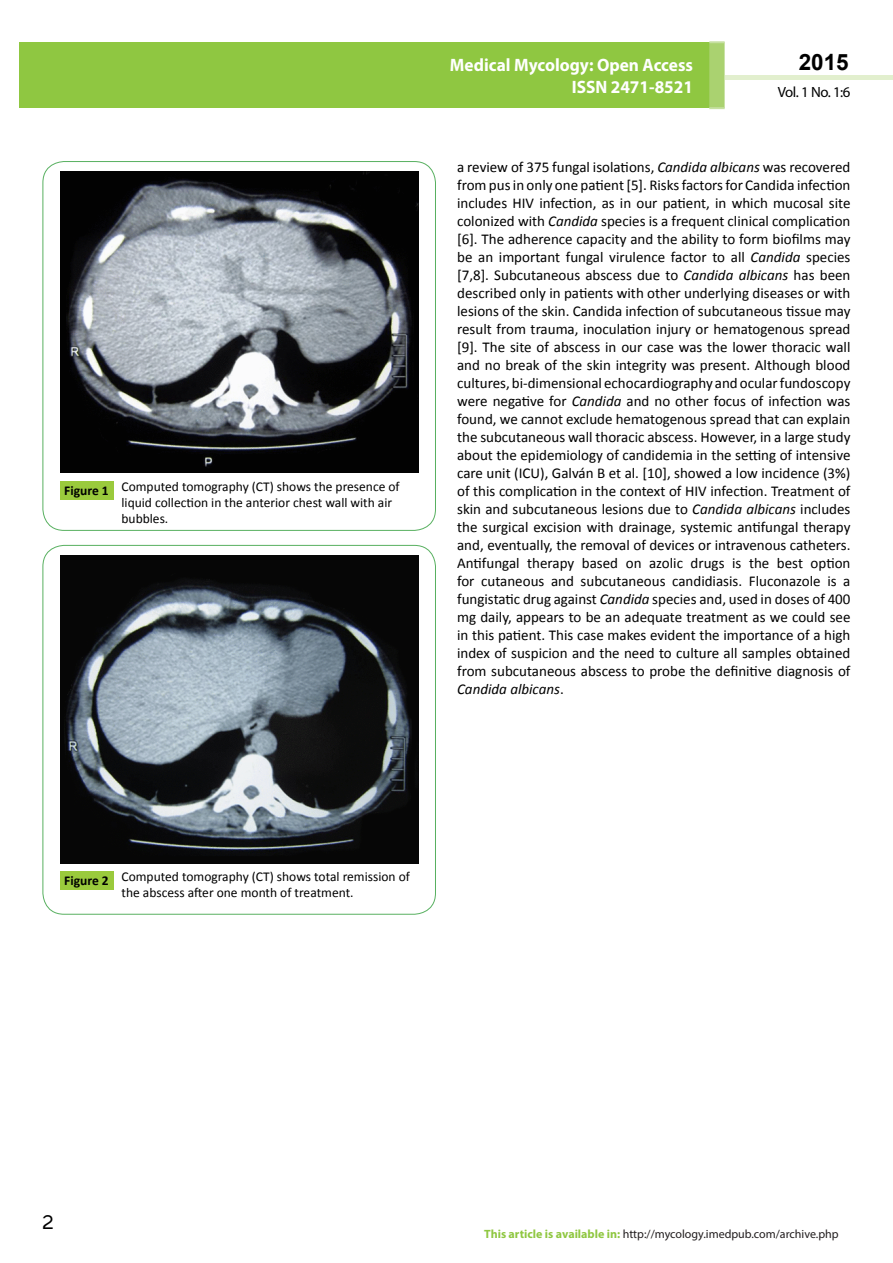
<style>
.page{position:relative;width:893px;height:1263px;background:#fff}
.page>*{position:absolute;margin:0;border:0;box-sizing:border-box;transform-origin:0 0}
.t1{font:25.5px "Tunga";color:#000}
.t2{font:700 22.5px "Arial";color:#000}
.t3{font:700 18px/21.6px "Myriad Pro";color:#fff;text-align:right;scale:.96 1}
.t4{font:15px/18px "Calibri";color:#000;text-align:justify}
.t5{font:14.85px "Myriad Pro";color:#000}
.t6{font:13.5px/16.2px "Calibri";color:#000}
.t7{font:700 13.5px "Calibri";color:#000}
.t8{font:12px "Myriad Pro";color:#221e1f}
.s1{font-style:italic}
.s2{font-weight:700;color:#8fc741}
</style>
<div class="page">
<hr style="left:725px;top:75px;width:168px;height:4px;background:#e2efce">
<div style="left:19px;top:42px;width:690px;height:66px;background:#8fc741"></div>
<div style="left:709px;top:42px;width:16px;height:66px;background:#aad270;border:1px solid #c6e0a1"></div>
<img style="left:60px;top:172px;width:358px;height:300px">
<div style="left:60px;top:481px;width:53px;height:19px;background:#9aca3c"></div>
<img style="left:60px;top:555px;width:358px;height:308px">
<div style="left:60px;top:871px;width:53px;height:18px;background:#9aca3c"></div>
<p class="t7" style="left:64px;top:482px;width:46px">Figure 1</p>
<p class="t6" style="left:122px;top:478px;width:280px">Computed tomography (CT) shows the presence of liquid collection in the anterior chest wall with air bubbles.</p>
<p class="t3" style="left:517px;top:53px;width:198px">ARCHIVOS DE MEDICINA<br>ISSN 1698-9465</p>
<h2 class="t2" style="left:799px;top:47px;width:52px">2015</h2>
<p class="t3" style="left:450px;top:54px;width:255px">Medical Mycology: Open Access<br>ISSN 2471-8521</p>
<p class="t5" style="left:778px;top:83px;width:74px">Vol. 1 No. 1:6</p>
<p class="t4" style="left:457px;top:158px;width:395px">a review of 375 fungal isolations, <span class="s1">Candida albicans</span> was recovered from pus in only one patient [5]. Risks factors for Candida infection includes HIV infection, as in our patient, in which mucosal site colonized with <span class="s1">Candida</span> species is a frequent clinical complication [6]. The adherence capacity and the ability to form biofilms may be an important fungal virulence factor to all <span class="s1">Candida</span> species [7,8]. Subcutaneous abscess due to <span class="s1">Candida albicans</span> has been described only in patients with other underlying diseases or with lesions of the skin. Candida infection of subcutaneous tissue may result from trauma, inoculation injury or hematogenous spread [9]. The site of abscess in our case was the lower thoracic wall and no break of the skin integrity was present. Although blood cultures, bi-dimensional echocardiography and ocular fundoscopy were negative for <span class="s1">Candida</span> and no other focus of infection was found, we cannot exclude hematogenous spread that can explain the subcutaneous wall thoracic abscess. However, in a large study about the epidemiology of candidemia in the setting of intensive care unit (ICU), Galván B et al. [10], showed a low incidence (3%) of this complication in the context of HIV infection. Treatment of skin and subcutaneous lesions due to <span class="s1">Candida albicans</span> includes the surgical excision with drainage, systemic antifungal therapy and, eventually, the removal of devices or intravenous catheters.<br>Antifungal therapy based on azolic drugs is the best option for cutaneous and subcutaneous candidiasis. Fluconazole is a fungistatic drug against <span class="s1">Candida</span> species and, used in doses of 400 mg daily, appears to be an adequate treatment as we could see in this patient. This case makes evident the importance of a high index of suspicion and the need to culture all samples obtained from subcutaneous abscess to probe the definitive diagnosis of <span class="s1">Candida albicans</span>.</p>
<p class="t7" style="left:64px;top:872px;width:46px">Figure 2</p>
<p class="t6" style="left:122px;top:868px;width:290px">Computed tomography (CT) shows total remission of the abscess after one month of treatment.</p>
<h1 class="t1" style="left:42px;top:1205px;width:13px">2</h1>
<p class="t8" style="left:484px;top:1226px;width:356px"><span class="s2">This article is available in:</span> http://mycology.imedpub.com/archive.php</p>
</div>
